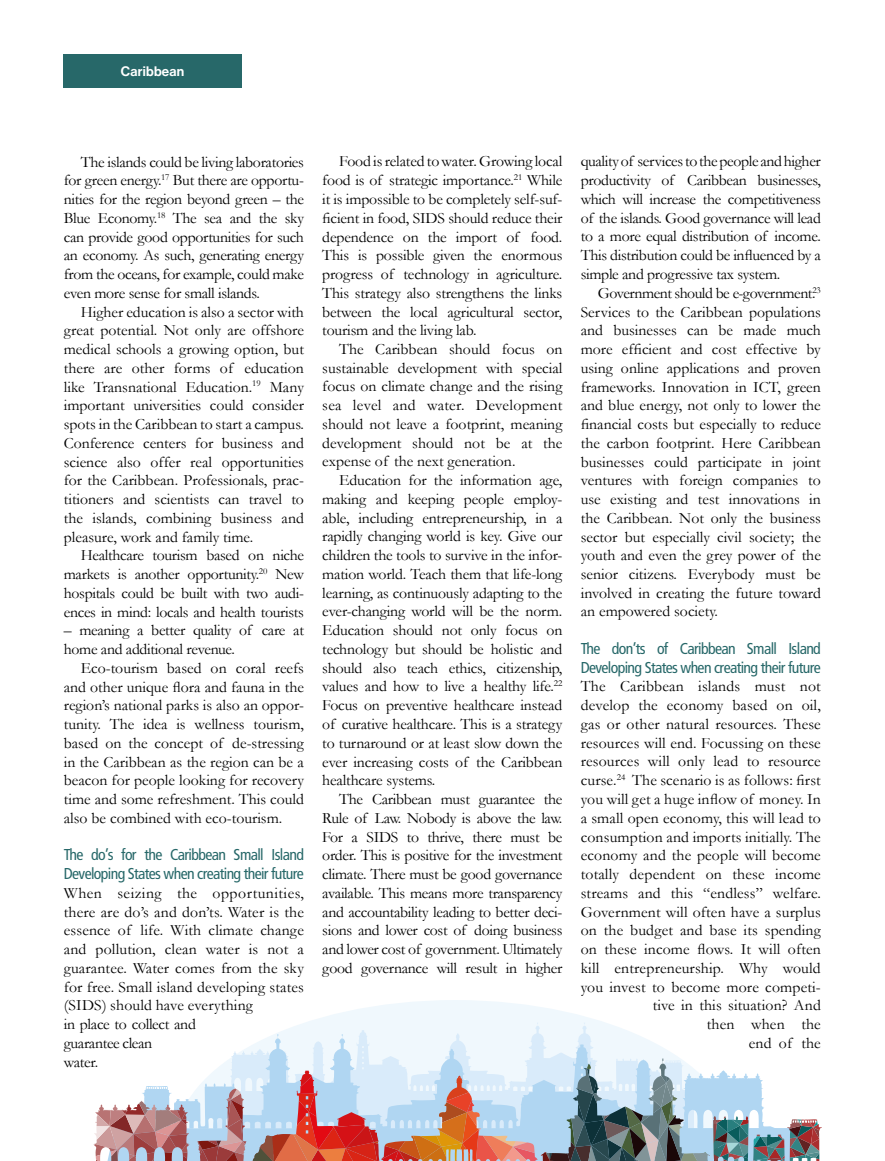
<style>
.page{position:relative;width:885px;height:1161px;background:#fff}
.page>*{position:absolute;margin:0;border:0;box-sizing:border-box;transform-origin:0 0}
.t1{font:15.75px/18.8px "Garamond";letter-spacing:.01em;color:#000;text-align:justify}
.t2{font:condensed 15.75px/18.8px "Frutiger";letter-spacing:-.04em;color:#276869}
.t3{font:15.75px/18.8px "Garamond";letter-spacing:-.02em;color:#000}
.t4{font:500 13.5px "Haas Grot Disp 65";letter-spacing:.02em;color:#fff}
</style>
<div class="page">
<div style="left:63px;top:54px;width:179px;height:33px;background:#276869"></div>
<svg style="left:308px;top:1000px;width:294px;height:22px;fill:#f0f8fd"></svg>
<svg style="left:93px;top:1022px;width:729px;height:139px"></svg>
<p class="t4" style="left:121px;top:64px;width:65px">Caribbean</p>
<p class="t1" style="left:64px;top:152px;width:242px;text-indent:17px">The islands could be living laboratories for green energy.<sup>17</sup> But there are opportu&shy;nities for the region beyond green – the Blue Economy.<sup>18</sup> The sea and the sky can provide good opportunities for such an economy. As such, generating energy from the oceans, for example, could make even more sense for small islands.</p>
<p class="t1" style="left:64px;top:302px;width:242px;text-indent:17px">Higher education is also a sector with great potential. Not only are offshore medical schools a growing option, but there are other forms of education like Transnational Education.<sup>19</sup> Many important universities could consider spots in the Caribbean to start a campus.<br>Conference centers for business and science also offer real opportunities for the Caribbean. Professionals, prac&shy;titioners and scientists can travel to the islands, combining business and pleasure, work and family time.</p>
<p class="t1" style="left:64px;top:546px;width:242px;text-indent:17px">Healthcare tourism based on niche markets is another opportunity.<sup>20</sup> New hospitals could be built with two audi&shy;ences in mind: locals and health tourists</p>
<p class="t3" style="left:64px;top:621px;width:242px">– meaning a better quality of care at home and additional revenue.</p>
<p class="t1" style="left:64px;top:658px;width:242px;text-indent:17px">Eco-tourism based on coral reefs and other unique flora and fauna in the region’s national parks is also an oppor&shy;tunity. The idea is wellness tourism, based on the concept of de-stressing in the Caribbean as the region can be a beacon for people looking for recovery time and some refreshment. This could also be combined with eco-tourism.</p>
<p class="t2" style="left:64px;top:845px;width:241px">The do’s for the Caribbean Small Island<br>Developing States when creating their future</p>
<p class="t1" style="left:64px;top:883px;width:241px;text-align:left">When seizing the opportunities, there are do’s and don’ts. Water is the essence of life. With climate change and pollution, clean water is not a guarantee. Water comes from the sky for free. Small island developing states (SIDS) should have everything<br>in place to collect and<br>guarantee clean<br>water.</p>
<p class="t1" style="left:322px;top:152px;width:242px;text-indent:17px">Food is related to water. Growing local food is of strategic importance.<sup>21</sup> While it is impossible to be completely self-suf&shy;ficient in food, SIDS should reduce their dependence on the import of food.<br>This is possible given the enormous progress of technology in agriculture.<br>This strategy also strengthens the links between the local agricultural sector, tourism and the living lab.</p>
<p class="t1" style="left:322px;top:339px;width:242px;text-indent:17px">The Caribbean should focus on sustainable development with special focus on climate change and the rising sea level and water. Development should not leave a footprint, meaning development should not be at the expense of the next generation.</p>
<p class="t1" style="left:322px;top:471px;width:242px;text-indent:17px">Education for the information age, making and keeping people employ&shy;able, including entrepreneurship, in a rapidly changing world is key. Give our children the tools to survive in the infor&shy;mation world. Teach them that life-long learning, as continuously adapting to the ever-changing world will be the norm.<br>Education should not only focus on technology but should be holistic and should also teach ethics, citizenship, values and how to live a healthy life.<sup>22<br></sup>Focus on preventive healthcare instead of curative healthcare. This is a strategy to turnaround or at least slow down the ever increasing costs of the Caribbean healthcare systems.</p>
<p class="t1" style="left:322px;top:789px;width:242px;text-indent:17px">The Caribbean must guarantee the Rule of Law. Nobody is above the law.<br>For a SIDS to thrive, there must be order. This is positive for the investment climate. There must be good governance available. This means more transparency and accountability leading to better deci&shy;sions and lower cost of doing business and lower cost of government. Ultimately good governance will result in higher</p>
<p class="t1" style="left:580px;top:152px;width:242px">quality of services to the people and higher productivity of Caribbean businesses, which will increase the competitiveness of the islands. Good governance will lead to a more equal distribution of income.<br>This distribution could be influenced by a simple and progressive tax system.</p>
<p class="t1" style="left:580px;top:283px;width:242px;text-indent:17px">Government should be e-government.<sup>23<br></sup>Services to the Caribbean populations and businesses can be made much more efficient and cost effective by using online applications and proven frameworks. Innovation in ICT, green and blue energy, not only to lower the financial costs but especially to reduce the carbon footprint. Here Caribbean businesses could participate in joint ventures with foreign companies to use existing and test innovations in the Caribbean. Not only the business sector but especially civil society; the youth and even the grey power of the senior citizens. Everybody must be involved in creating the future toward an empowered society.</p>
<p class="t2" style="left:580px;top:639px;width:242px">The don’ts of Caribbean Small Island<br>Developing States when creating their future</p>
<p class="t1" style="left:580px;top:677px;width:242px;text-align:right">The Caribbean islands must not develop the economy based on oil, gas or other natural resources. These resources will end. Focussing on these resources will only lead to resource curse.<sup>24</sup> The scenario is as follows: first you will get a huge inflow of money. In a small open economy, this will lead to consumption and imports initially. The economy and the people will become totally dependent on these income streams and this “endless” welfare.<br>Government will often have a surplus on the budget and base its spending on these income flows. It will often kill entrepreneurship. Why would you invest to become more competi&shy;tive in this situation? And<br>then when the<br>end of the</p>
</div>
